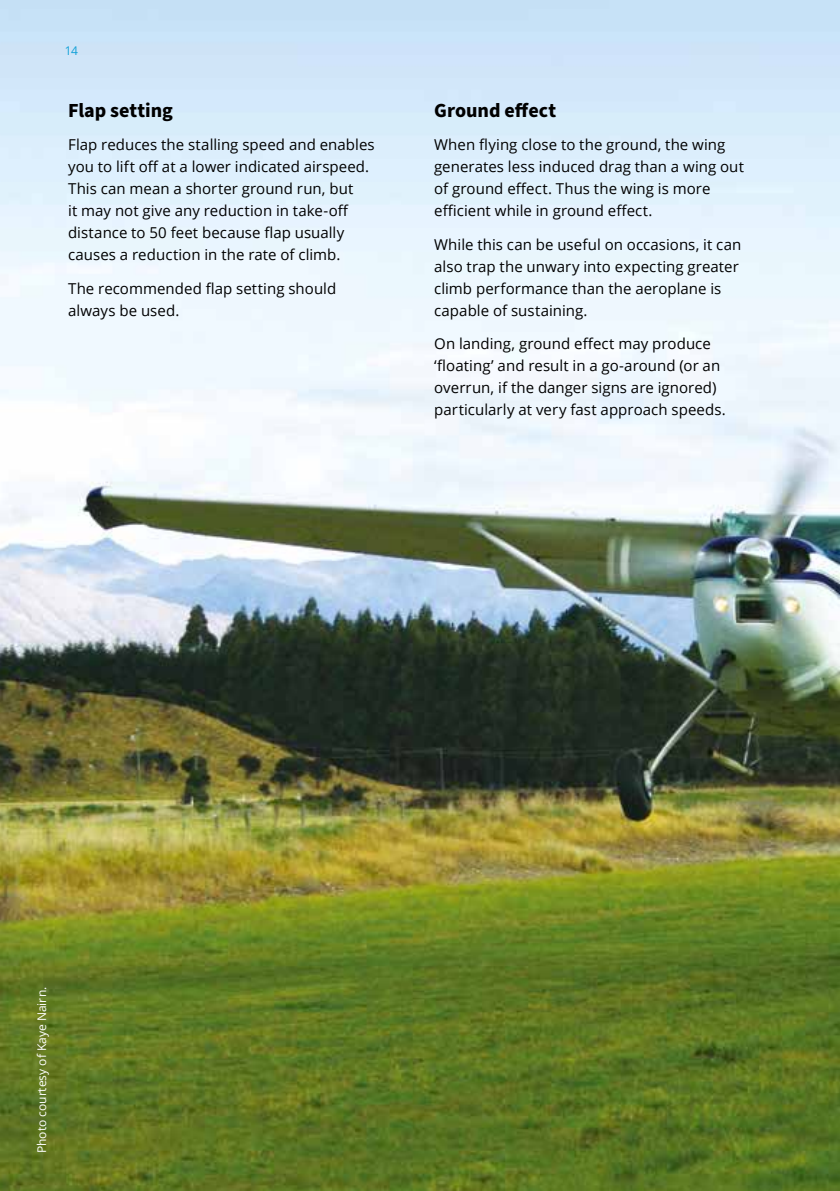
<style>
.page{position:relative;width:840px;height:1191px;background:#fff}
.page>*{position:absolute;margin:0;border:0;box-sizing:border-box;transform-origin:0 0}
.H2_Black{font:700 20px "Source Sans Pro";color:#000}
.Body{font:15px/22px "Open Sans";letter-spacing:.005em;color:#000}
.Captions_White{font:12px "Open Sans";color:#fff}
.t1{font:12px "Open Sans";color:#11a1d8}
</style>
<div class="page">
<img style="left:0;top:0;width:839px;height:1191px">
<p class="t1" style="left:65px;top:42px;width:15px">14</p>
<p class="H2_Black" style="left:68px;top:97px;width:106px">Flap setting</p>
<p class="Body" style="left:68px;top:134px;width:308px">Flap reduces the stalling speed and enables you to lift off at a lower indicated airspeed.<br>This can mean a shorter ground run, but<br>it may not give any reduction in take-off distance to 50 feet because flap usually causes a reduction in the rate of climb.</p>
<p class="Body" style="left:68px;top:277px;width:269px">The recommended flap setting should always be used.</p>
<p class="H2_Black" style="left:434px;top:97px;width:123px">Ground effect</p>
<p class="Body" style="left:434px;top:134px;width:311px">When flying close to the ground, the wing generates less induced drag than a wing out of ground effect. Thus the wing is more efficient while in ground effect.</p>
<p class="Body" style="left:434px;top:233px;width:308px">While this can be useful on occasions, it can also trap the unwary into expecting greater climb performance than the aeroplane is capable of sustaining.</p>
<p class="Body" style="left:434px;top:332px;width:293px">On landing, ground effect may produce ‘floating’ and result in a go-around (or an overrun, if the danger signs are ignored) particularly at very fast approach speeds.</p>
<p class="Captions_White" style="left:33px;top:1153px;width:168px;rotate:-90deg">Photo courtesy of Kaye Nairn.</p>
</div>
